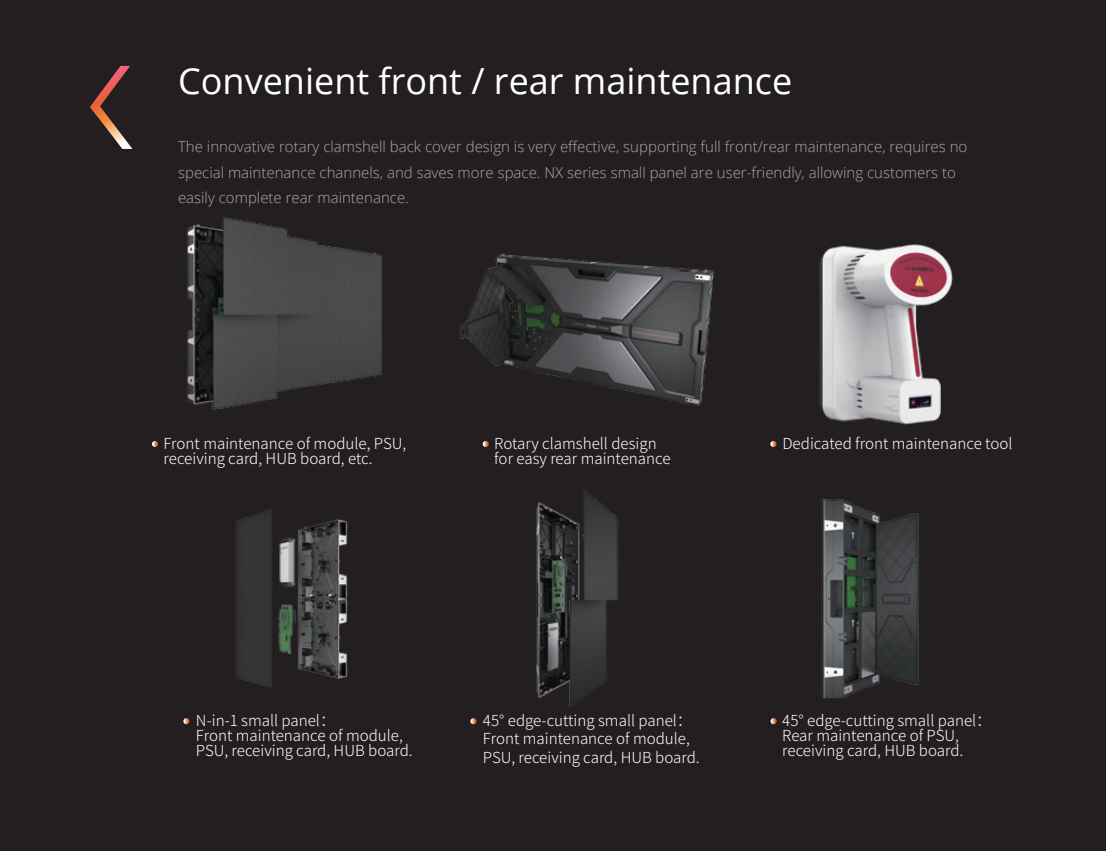
<style>
.page{position:relative;width:1106px;height:851px;background:#fff}
.page>*{position:absolute;margin:0;border:0;box-sizing:border-box;transform-origin:0 0}
.t1{font:36px "Open Sans";color:#fff}
.t2{font:300 15.15px/15.1px "Source Han Sans CN";color:#fff}
.t3{font:300 15px/25.5px "Open Sans";color:#a8a9ad}
</style>
<div class="page">
<div style="left:0;top:0;width:1106px;height:850px;background:#231f20"></div>
<svg style="left:90px;top:66px;width:42px;height:83px"></svg>
<img style="left:187px;top:217px;width:195px;height:193px">
<img style="left:459px;top:253px;width:255px;height:153px">
<svg style="left:770px;top:441px;width:6px;height:6px"></svg>
<svg style="left:152px;top:441px;width:6px;height:6px"></svg>
<svg style="left:482px;top:441px;width:6px;height:6px"></svg>
<svg style="left:770px;top:718px;width:6px;height:6px"></svg>
<svg style="left:183px;top:718px;width:6px;height:6px"></svg>
<svg style="left:470px;top:718px;width:6px;height:6px"></svg>
<img style="left:819px;top:244px;width:134px;height:181px">
<img style="left:822px;top:499px;width:97px;height:200px">
<img style="left:536px;top:490px;width:83px;height:217px">
<img style="left:236px;top:508px;width:112px;height:180px">
<h1 class="t1" style="left:178px;top:56px;width:615px">Convenient front / rear maintenance</h1>
<p class="t3" style="left:178px;top:133px;width:790px">The innovative rotary clamshell back cover design is very effective, supporting full front/rear maintenance, requires no special maintenance channels, and saves more space. NX series small panel are user-friendly, allowing customers to easily complete rear maintenance.</p>
<p class="t2" style="left:164px;top:435px;width:244px">Front maintenance of module, PSU,</p>
<p class="t2" style="left:782px;top:435px;width:231px">Dedicated front maintenance tool</p>
<p class="t2" style="left:164px;top:451px;width:210px">receiving card, HUB board, etc.</p>
<p class="t2" style="left:494px;top:435px;width:178px">Rotary clamshell design for easy rear maintenance</p>
<p class="t2" style="left:196px;top:713px;width:218px">N-in-1 small panel：<br>Front maintenance of module,<br>PSU, receiving card, HUB board.</p>
<p class="t2" style="left:483px;top:711px;width:218px;line-height:18.1px">45° edge-cutting small panel：<br>Front maintenance of module,<br>PSU, receiving card, HUB board.</p>
<p class="t2" style="left:782px;top:713px;width:211px">45° edge-cutting small panel：<br>Rear maintenance of PSU, receiving card, HUB board.</p>
</div>
